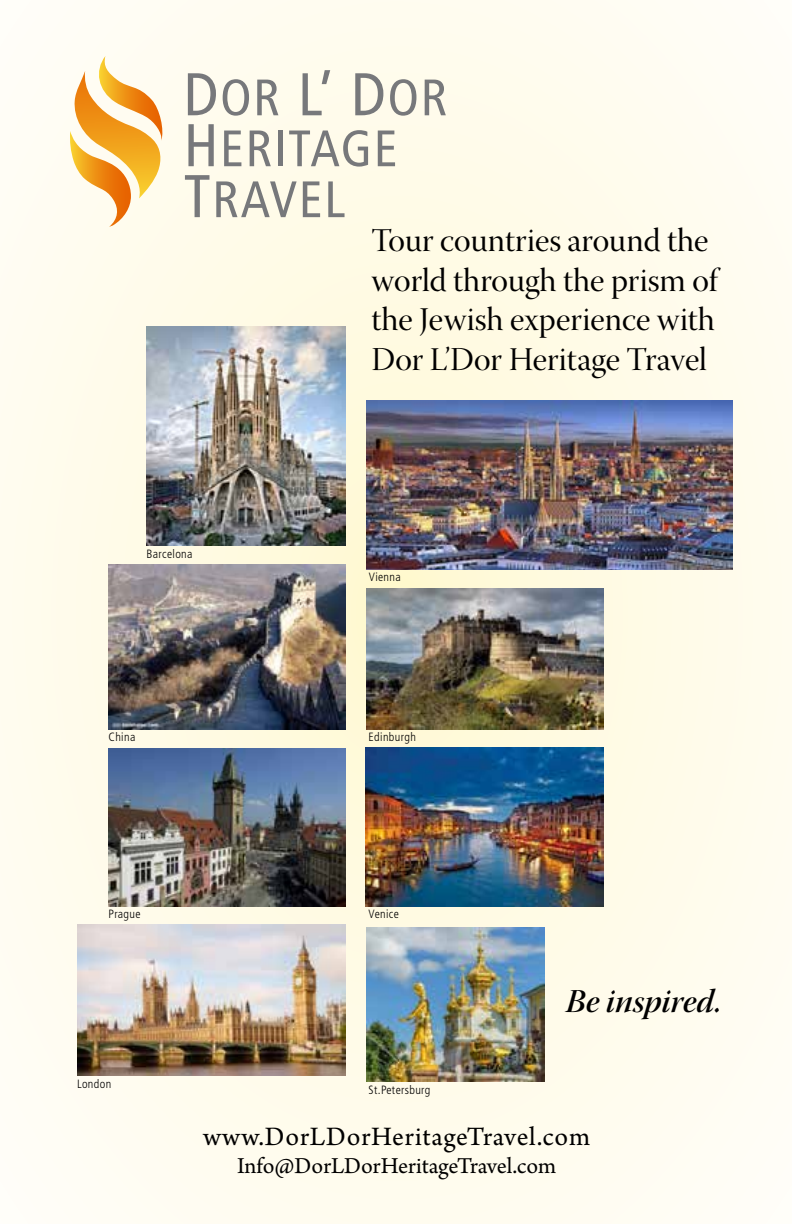
<style>
.page{position:relative;width:792px;height:1224px;background:#fffced}
.page>*{position:absolute;margin:0;border:0;box-sizing:border-box;transform-origin:0 0}
.t1{font:60.2px "Frutiger Cn SC850";color:#77787b}
.t2{font:51.2px/51px "Frutiger Cn SC850";letter-spacing:.035em;color:#77787b}
.t3{font:33px/39.6px "Warnock Pro Disp";color:#000}
.t4{font:33px "Warnock Pro Semibold It Disp";color:#000}
.t5{font:28px "Arno Pro";letter-spacing:.025em;color:#000}
.t6{font:24px "Arno Pro";letter-spacing:-.005em;color:#000}
.t7{font:300 condensed 12px "Frutiger";letter-spacing:.03em;color:#000}
.s1{font-size:51.2px}
.s2{font-size:60.2px}
</style>
<div class="page">
<svg style="left:70px;top:56px;width:93px;height:171px"></svg>
<img style="left:146px;top:326px;width:200px;height:220px">
<img style="left:108px;top:564px;width:238px;height:166px">
<img style="left:108px;top:748px;width:238px;height:159px">
<img style="left:366px;top:748px;width:237px;height:158px">
<img style="left:366px;top:927px;width:178px;height:155px">
<img style="left:77px;top:925px;width:269px;height:151px">
<img style="left:366px;top:588px;width:238px;height:142px">
<img style="left:366px;top:400px;width:367px;height:170px">
<h1 class="t1" style="left:184px;top:59px;width:265px">D<span class="s1">OR</span> L’ D<span class="s1">OR</span></h1>
<h2 class="t2" style="left:184px;top:123px;width:215px"><span class="s2">H</span>ERITAGE<br><span class="s2">T</span>RAVEL</h2>
<p class="t3" style="left:372px;top:225px;width:348px">Tour countries around the world through the prism of the Jewish experience with<br>Dor L’Dor Heritage Travel</p>
<p class="t7" style="left:147px;top:547px;width:47px">Barcelona</p>
<p class="t7" style="left:109px;top:730px;width:28px">China</p>
<p class="t7" style="left:369px;top:570px;width:33px">Vienna</p>
<p class="t7" style="left:369px;top:730px;width:49px">Edinburgh</p>
<p class="t7" style="left:109px;top:907px;width:34px">Prague</p>
<p class="t7" style="left:77px;top:1077px;width:36px">London</p>
<p class="t7" style="left:369px;top:907px;width:32px">Venice</p>
<p class="t4" style="left:566px;top:982px;width:157px">Be inspired.</p>
<p class="t7" style="left:369px;top:1083px;width:63px">St.Petersburg</p>
<p class="t5" style="left:203px;top:1120px;width:389px">www.DorLDorHeritageTravel.com</p>
<p class="t6" style="left:237px;top:1152px;width:321px">Info@DorLDorHeritageTravel.com</p>
</div>
